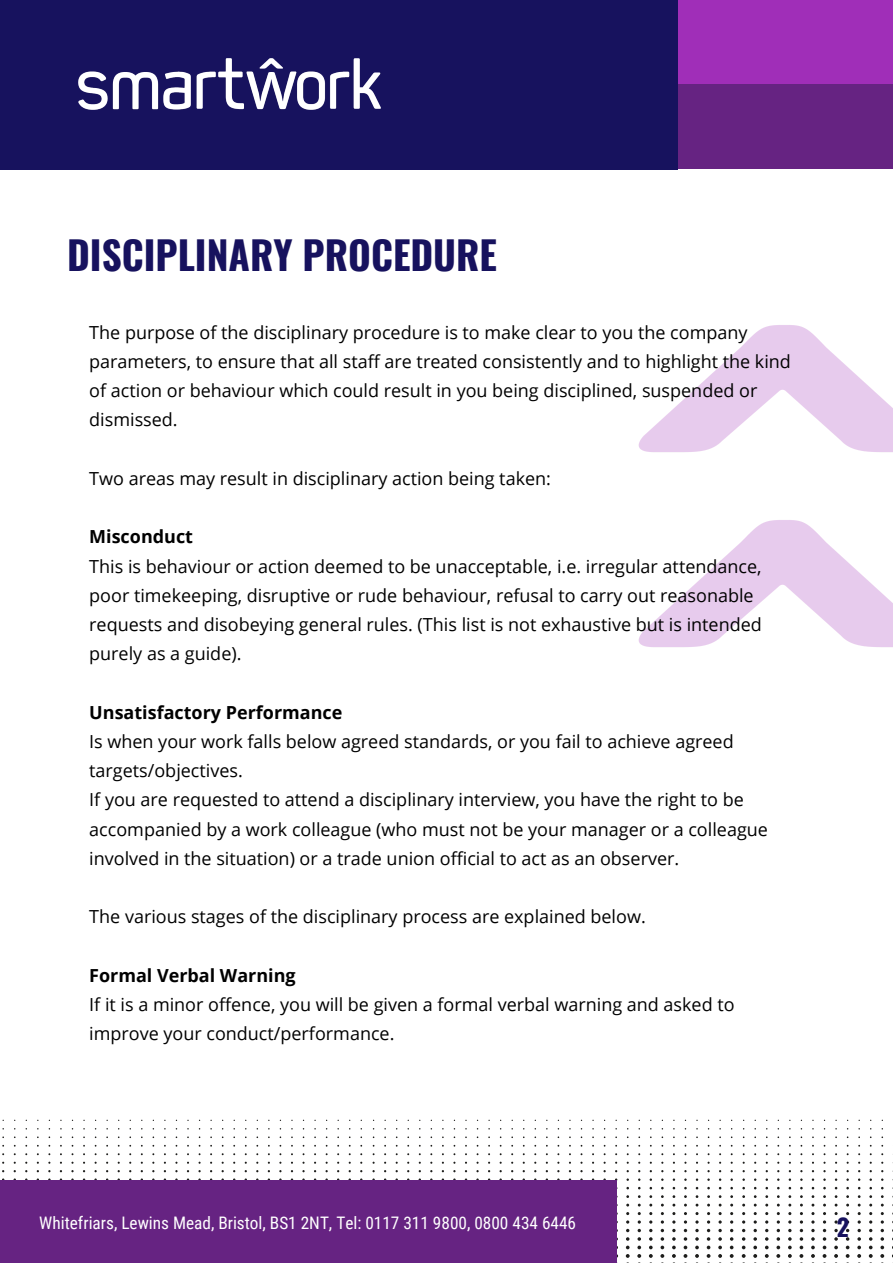
<style>
.page{position:relative;width:893px;height:1264px;background:#fff}
.page>*{position:absolute;margin:0;border:0;box-sizing:border-box;transform-origin:0 0}
.t1{font:700 39px "Oswald";color:#17125e}
.t2{font:700 24px "Oswald";color:#17125e}
.t3{font:18px/29.2px "Open Sans";color:#000}
.t4{font:700 18px "Open Sans";color:#000}
.t5{font:17.25px "Roboto Condensed";color:#fff}
</style>
<div class="page">
<svg style="left:729px;top:1220px;width:4px;height:43px"></svg>
<svg style="left:730px;top:1203px;width:3px;height:11px"></svg>
<svg style="left:718px;top:1220px;width:4px;height:43px"></svg>
<svg style="left:718px;top:1203px;width:3px;height:11px"></svg>
<svg style="left:706px;top:1220px;width:4px;height:43px"></svg>
<svg style="left:707px;top:1203px;width:3px;height:11px"></svg>
<svg style="left:695px;top:1220px;width:4px;height:43px"></svg>
<svg style="left:695px;top:1203px;width:3px;height:11px"></svg>
<svg style="left:683px;top:1220px;width:4px;height:43px"></svg>
<svg style="left:684px;top:1203px;width:3px;height:11px"></svg>
<svg style="left:672px;top:1220px;width:4px;height:43px"></svg>
<svg style="left:672px;top:1203px;width:3px;height:11px"></svg>
<svg style="left:660px;top:1220px;width:4px;height:43px"></svg>
<svg style="left:660px;top:1203px;width:3px;height:11px"></svg>
<svg style="left:649px;top:1220px;width:3px;height:43px"></svg>
<svg style="left:649px;top:1203px;width:3px;height:11px"></svg>
<svg style="left:637px;top:1220px;width:4px;height:43px"></svg>
<svg style="left:637px;top:1203px;width:3px;height:11px"></svg>
<svg style="left:625px;top:1220px;width:4px;height:43px"></svg>
<svg style="left:626px;top:1203px;width:3px;height:11px"></svg>
<svg style="left:614px;top:1220px;width:4px;height:43px"></svg>
<div style="left:0;top:1180px;width:616px;height:82px;background:#662382"></div>
<div style="left:0;top:0;width:677px;height:169px;background:#17125e"></div>
<div style="left:677px;top:1px;width:215px;height:83px;background:#a02eb8"></div>
<div style="left:677px;top:84px;width:215px;height:85px;background:#662382"></div>
<img style="left:79px;top:59px;width:301px;height:50px">
<img style="left:638px;top:325px;width:254px;height:124px">
<img style="left:638px;top:449px;width:254px;height:198px">
<svg style="left:892px;top:1221px;width:1px;height:42px"></svg>
<svg style="left:880px;top:1220px;width:4px;height:43px"></svg>
<svg style="left:880px;top:1203px;width:3px;height:11px"></svg>
<svg style="left:868px;top:1220px;width:4px;height:43px"></svg>
<svg style="left:869px;top:1203px;width:3px;height:11px"></svg>
<svg style="left:857px;top:1220px;width:4px;height:43px"></svg>
<svg style="left:857px;top:1203px;width:3px;height:11px"></svg>
<svg style="left:845px;top:1220px;width:4px;height:43px"></svg>
<svg style="left:846px;top:1203px;width:3px;height:11px"></svg>
<svg style="left:834px;top:1220px;width:4px;height:43px"></svg>
<svg style="left:834px;top:1203px;width:3px;height:11px"></svg>
<svg style="left:822px;top:1220px;width:4px;height:43px"></svg>
<svg style="left:823px;top:1203px;width:3px;height:11px"></svg>
<svg style="left:811px;top:1220px;width:3px;height:43px"></svg>
<svg style="left:811px;top:1203px;width:3px;height:11px"></svg>
<svg style="left:799px;top:1220px;width:4px;height:43px"></svg>
<svg style="left:799px;top:1203px;width:3px;height:11px"></svg>
<svg style="left:788px;top:1220px;width:3px;height:43px"></svg>
<svg style="left:788px;top:1203px;width:3px;height:11px"></svg>
<svg style="left:776px;top:1220px;width:4px;height:43px"></svg>
<svg style="left:776px;top:1203px;width:3px;height:11px"></svg>
<svg style="left:764px;top:1220px;width:4px;height:43px"></svg>
<svg style="left:765px;top:1203px;width:3px;height:11px"></svg>
<svg style="left:753px;top:1220px;width:4px;height:43px"></svg>
<svg style="left:753px;top:1203px;width:3px;height:11px"></svg>
<svg style="left:741px;top:1220px;width:4px;height:43px"></svg>
<svg style="left:742px;top:1203px;width:3px;height:11px"></svg>
<h1 class="t1" style="left:67px;top:225px;width:431px">DISCIPLINARY PROCEDURE</h1>
<p class="t3" style="left:89px;top:317px;width:703px">The purpose of the disciplinary procedure is to make clear to you the company parameters, to ensure that all staff are treated consistently and to highlight the kind of action or behaviour which could result in you being disciplined, suspended or dismissed.</p>
<p class="t3" style="left:89px;top:463px;width:463px">Two areas may result in disciplinary action being taken:</p>
<p class="t4" style="left:89px;top:524px;width:105px">Misconduct</p>
<p class="t3" style="left:89px;top:551px;width:674px">This is behaviour or action deemed to be unacceptable, i.e. irregular attendance, poor timekeeping, disruptive or rude behaviour, refusal to carry out reasonable requests and disobeying general rules. (This list is not exhaustive but is intended purely as a guide).</p>
<p class="t4" style="left:89px;top:699px;width:254px">Unsatisfactory Performance</p>
<p class="t3" style="left:89px;top:726px;width:680px">Is when your work falls below agreed standards, or you fail to achieve agreed targets/objectives.<br>If you are requested to attend a disciplinary interview, you have the right to be accompanied by a work colleague (who must not be your manager or a colleague involved in the situation) or a trade union official to act as an observer.</p>
<p class="t3" style="left:89px;top:901px;width:558px">The various stages of the disciplinary process are explained below.</p>
<p class="t4" style="left:89px;top:962px;width:208px">Formal Verbal Warning</p>
<p class="t3" style="left:89px;top:989px;width:646px">If it is a minor offence, you will be given a formal verbal warning and asked to improve your conduct/performance.</p>
<p class="t5" style="left:39px;top:1212px;width:538px">Whitefriars, Lewins Mead, Bristol, BS1 2NT, Tel: 0117 311 9800, 0800 434 6446</p>
<h2 class="t2" style="left:836px;top:1207px;width:14px">2</h2>
</div>
